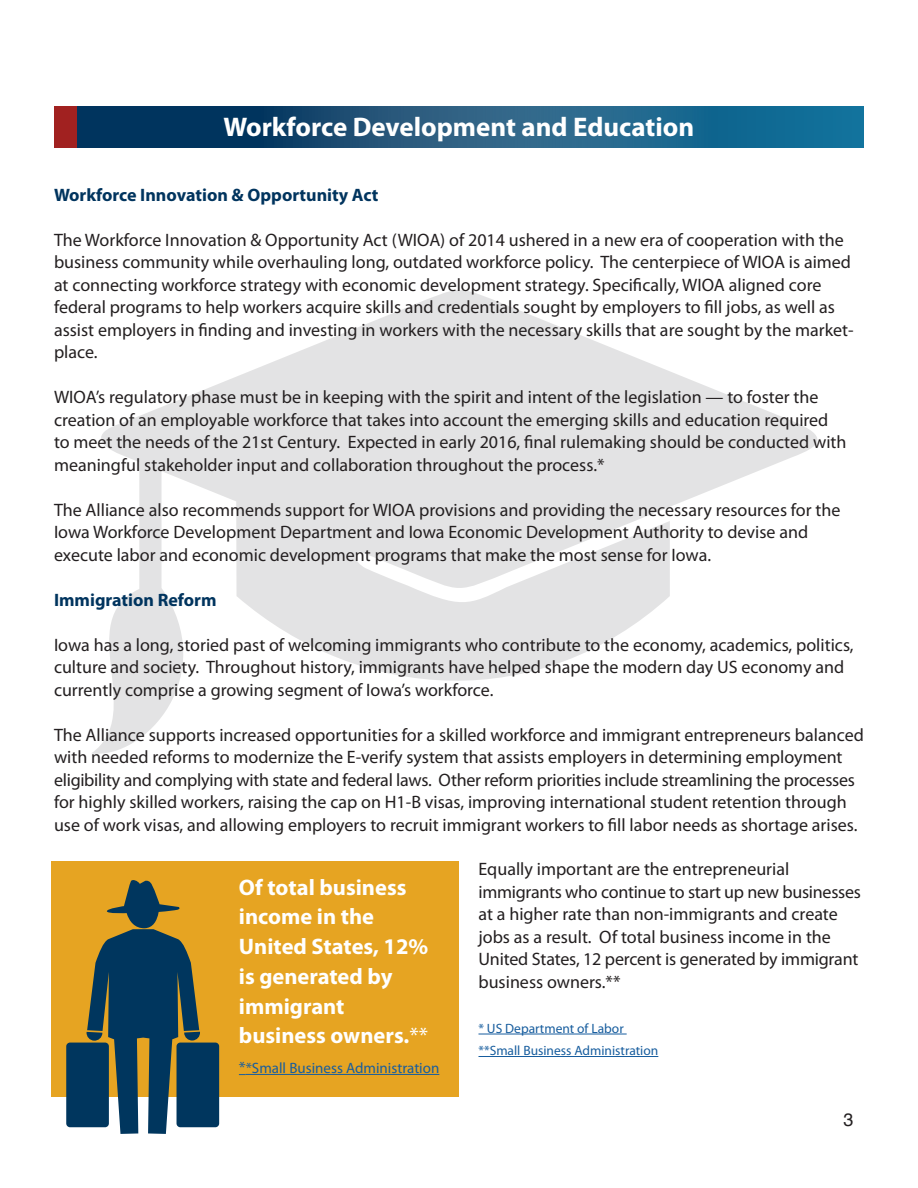
<style>
.page{position:relative;width:918px;height:1188px;background:#fff}
.page>*{position:absolute;margin:0;border:0;box-sizing:border-box;transform-origin:0 0}
.t1{font:700 27px "Myriad Pro";color:#fff}
.t2{font:700 22.5px "Myriad Pro";color:#fff}
.t3{font:18px/22.5px "Myriad Pro";color:#231f20}
.t4{font:700 18px "Myriad Pro";color:#00345e}
.t5{font:18px "Helvetica";color:#231f20}
.t6{font:15px "Myriad Pro";color:#175d9e}
.t7{font:13.5px "Myriad Pro";color:#175d9e}
.s1{font-weight:400}
.s2{font-size:16.5px}
</style>
<div class="page">
<svg style="left:92px;top:290px;width:726px;height:464px"></svg>
<svg style="left:76px;top:107px;width:788px;height:41px;background:#18567c"></svg>
<div style="left:52px;top:861px;width:407px;height:235px;background:#e6a422"></div>
<hr style="left:246px;top:1074px;width:193px;height:1px;background:#175d9e">
<hr style="left:478px;top:1034px;width:149px;height:1px;background:#175d9e">
<hr style="left:478px;top:1056px;width:180px;height:1px;background:#175d9e">
<div style="left:54px;top:107px;width:22px;height:41px;background:#a12120"></div>
<div style="left:66px;top:1043px;width:43px;height:84px;background:#00365e;border-radius:4px"></div>
<div style="left:177px;top:1043px;width:42px;height:84px;background:#00365e;border-radius:4px"></div>
<svg style="left:86px;top:880px;width:114px;height:254px"></svg>
<p class="t1" style="left:223px;top:109px;width:472px">Workforce Development and Education</p>
<p class="t4" style="left:54px;top:183px;width:326px">Workforce Innovation &amp; Opportunity Act</p>
<p class="t3" style="left:54px;top:228px;width:799px">The Workforce Innovation &amp; Opportunity Act (WIOA) of 2014 ushered in a new era of cooperation with the business community while overhauling long, outdated workforce policy. The centerpiece of WIOA is aimed at connecting workforce strategy with economic development strategy. Specifically, WIOA aligned core</p>
<p class="t3" style="left:54px;top:296px;width:801px">federal programs to help workers acquire skills and credentials sought by employers to fill jobs, as well as assist employers in finding and investing in workers with the necessary skills that are sought by the market&shy;place.</p>
<p class="t3" style="left:54px;top:386px;width:794px">WIOA’s regulatory phase must be in keeping with the spirit and intent of the legislation — to foster the creation of an employable workforce that takes into account the emerging skills and education required to meet the needs of the 21st Century. Expected in early 2016, final rulemaking should be conducted with meaningful stakeholder input and collaboration throughout the process.*</p>
<p class="t3" style="left:54px;top:498px;width:788px">The Alliance also recommends support for WIOA provisions and providing the necessary resources for the<br>Iowa Workforce Development Department and Iowa Economic Development Authority to devise and</p>
<p class="t3" style="left:54px;top:543px;width:659px">execute labor and economic development programs that make the most sense for Iowa.</p>
<p class="t4" style="left:54px;top:588px;width:164px">Immigration Reform</p>
<p class="t3" style="left:54px;top:633px;width:801px">Iowa has a long, storied past of welcoming immigrants who contribute to the economy, academics, politics, culture and society. Throughout history, immigrants have helped shape the modern day US economy and currently comprise a growing segment of Iowa’s workforce.</p>
<p class="t3" style="left:54px;top:723px;width:811px">The Alliance supports increased opportunities for a skilled workforce and immigrant entrepreneurs balanced with needed reforms to modernize the E-verify system that assists employers in determining employment eligibility and complying with state and federal laws. Other reform priorities include streamlining the processes</p>
<p class="t3" style="left:54px;top:791px;width:805px">for highly skilled workers, raising the cap on H1-B visas, improving international student retention through use of work visas, and allowing employers to recruit immigrant workers to fill labor needs as shortage arises.</p>
<p class="t2" style="left:239px;top:872px;width:169px">Of total business</p>
<p class="t2" style="left:239px;top:902px;width:137px">income in the</p>
<p class="t2" style="left:239px;top:932px;width:191px">United States, 12%</p>
<p class="t2" style="left:239px;top:962px;width:155px">is generated by</p>
<p class="t2" style="left:239px;top:991px;width:107px">immigrant</p>
<p class="t2" style="left:239px;top:1021px;width:191px">business owners.<span class="s1">**</span></p>
<p class="t6" style="left:239px;top:1059px;width:202px"><span class="s2">*</span>*Small Business Administration</p>
<p class="t3" style="left:478px;top:858px;width:312px">Equally important are the entrepreneurial</p>
<p class="t3" style="left:478px;top:880px;width:384px">immigrants who continue to start up new businesses at a higher rate than non-immigrants and create jobs as a result. Of total business income in the United States, 12 percent is generated by immigrant business owners.**</p>
<p class="t7" style="left:478px;top:1020px;width:147px">* US Department of Labor</p>
<p class="t7" style="left:478px;top:1042px;width:181px">**Small Business Administration</p>
<p class="t5" style="left:843px;top:1106px;width:12px">3</p>
</div>
